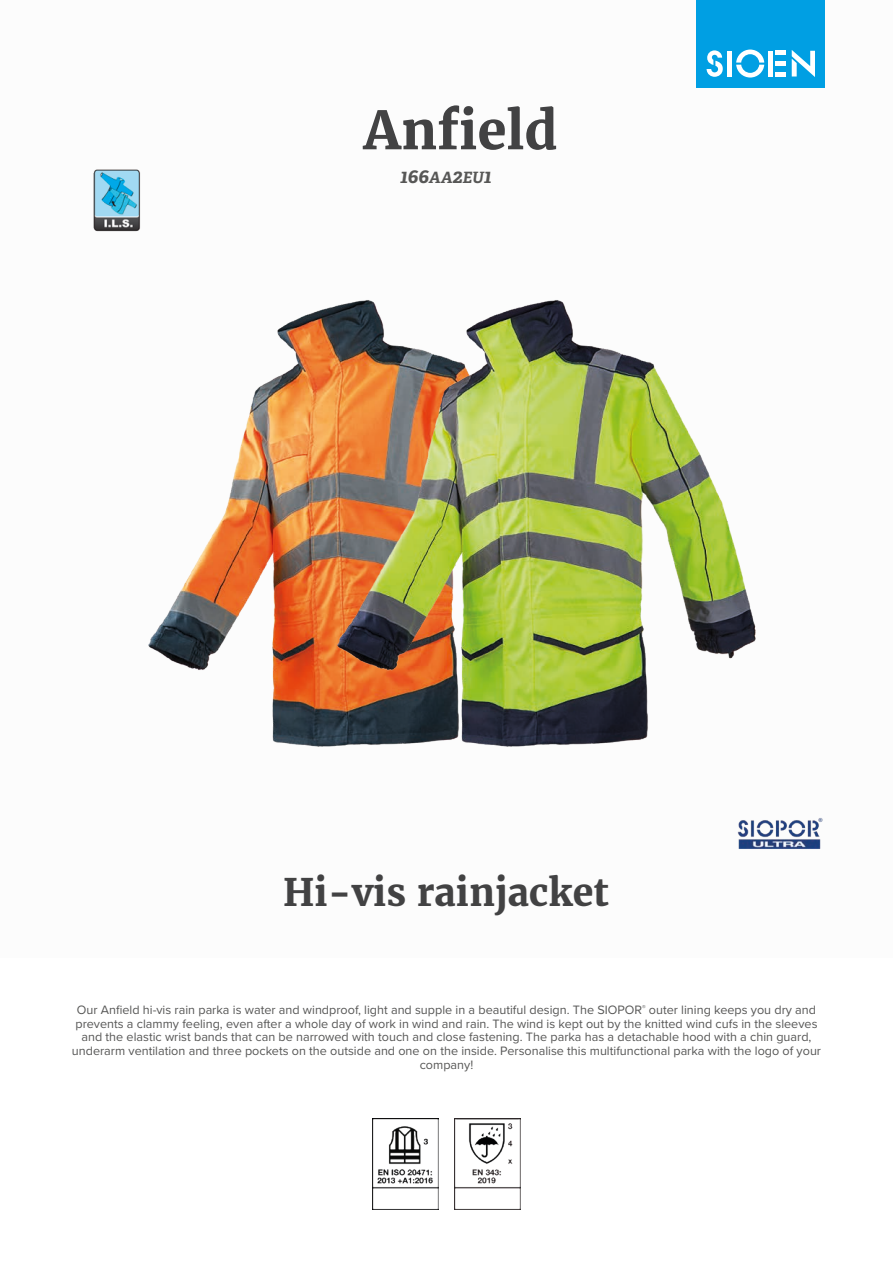
<style>
.page{position:relative;width:893px;height:1263px;background:#fff}
.page>*{position:absolute;margin:0;border:0;box-sizing:border-box;transform-origin:0 0}
.t1{font:700 52.5px "Merriweather";color:#424243}
.t2{font:700 37.5px "Merriweather";color:#424243}
.t3{font:italic 700 19.5px "Adelle";color:#575756}
.t4{font:12.6px/13.6px "Proxima Nova";color:#575756;text-align:center}
.s1{font-size:15.6px}
</style>
<div class="page">
<div style="left:697px;top:0;width:128px;height:88px;background:#009fe3"></div>
<svg style="left:707px;top:50px;width:16px;height:27px"></svg>
<svg style="left:736px;top:50px;width:28px;height:28px"></svg>
<div style="left:727px;top:51px;width:5px;height:26px;background:#fff"></div>
<div style="left:768px;top:51px;width:5px;height:26px;background:#fff"></div>
<div style="left:775px;top:72px;width:11px;height:5px;background:#fff"></div>
<div style="left:775px;top:61px;width:11px;height:5px;background:#fff"></div>
<hr style="left:775px;top:51px;width:11px;height:4px;background:#fff">
<svg style="left:792px;top:50px;width:23px;height:27px"></svg>
<img style="left:93px;top:169px;width:45px;height:63px">
<img style="left:783px;top:817px;width:40px;height:32px">
<img style="left:372px;top:1118px;width:66px;height:92px">
<img style="left:454px;top:1118px;width:67px;height:92px">
<img style="left:110px;top:170px;width:188px;height:575px">
<img style="left:298px;top:300px;width:485px;height:549px">
<h1 class="t1" style="left:364px;top:95px;width:195px">Anfield</h1>
<h3 class="t3" style="left:400px;top:164px;width:93px">166<span class="s1">AA</span>2<span class="s1">EU</span>1</h3>
<h2 class="t2" style="left:283px;top:867px;width:327px">Hi-vis rainjacket</h2>
<p class="t4" style="left:72px;top:1002px;width:751px">Our Anfield hi-vis rain parka is water and windproof, light and supple in a beautiful design. The SIOPOR<sup>®</sup> outer lining keeps you dry and prevents a clammy feeling, even after a whole day of work in wind and rain. The wind is kept out by the knitted wind cufs in the sleeves and the elastic wrist bands that can be narrowed with touch and close fastening. The parka has a detachable hood with a chin guard, underarm ventilation and three pockets on the outside and one on the inside. Personalise this multifunctional parka with the logo of your company!</p>
</div>
